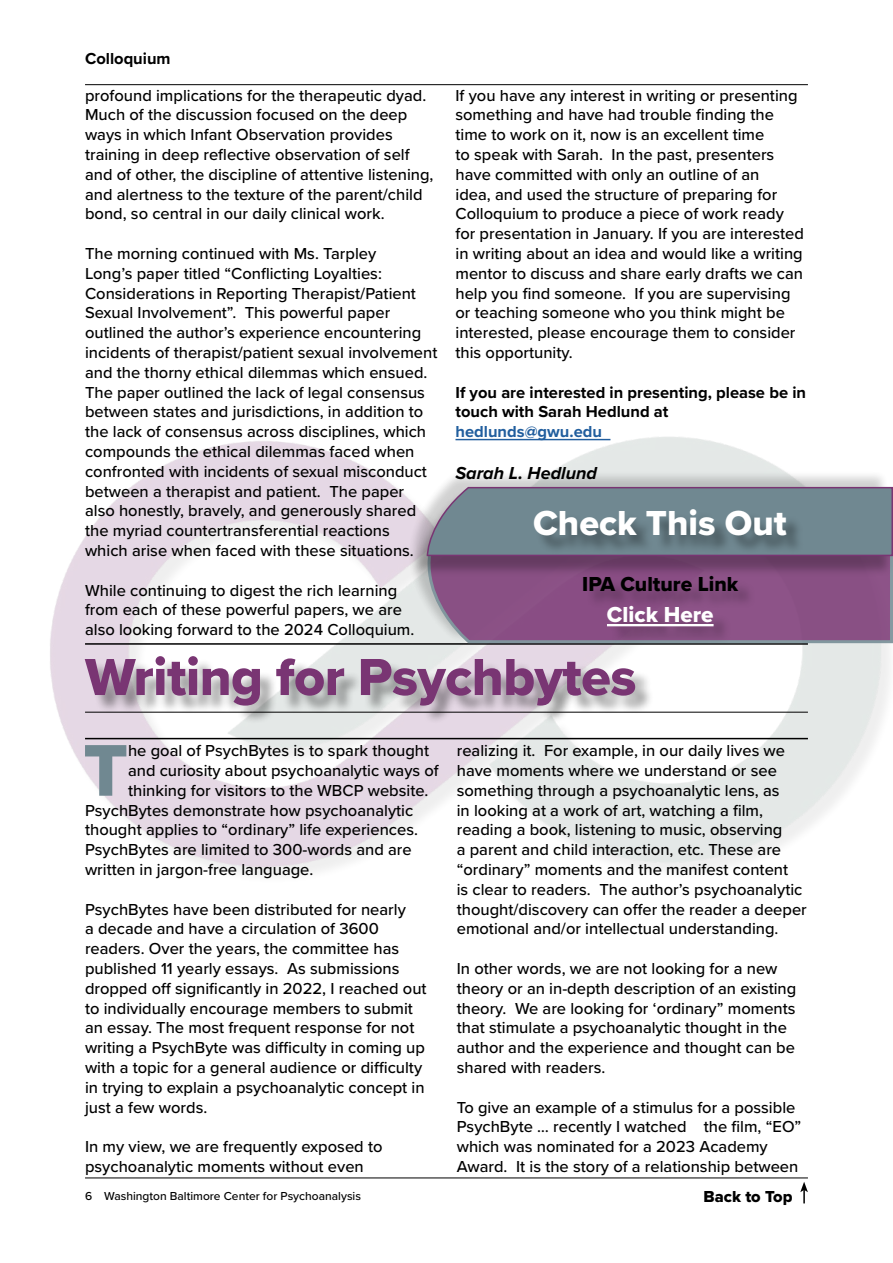
<style>
.page{position:relative;width:893px;height:1263px;background:#fff}
.page>*{position:absolute;margin:0;border:0;box-sizing:border-box;transform-origin:0 0}
.t1{font:75.9px "Proxima Nova Extrabld";color:#708891}
.t2{font:54px "Proxima Nova Extrabld";letter-spacing:-.01em;color:#793573}
.t3{font:36px "Proxima Nova Extrabld";color:#fff}
.t4{font:22.5px "Proxima Nova Extrabld";color:#fff}
.t5{font:21px "Proxima Nova Extrabld";color:#000}
.t6{font:italic 700 18px "Proxima Nova";color:#000}
.t7{font:500 16.5px/19.8px "Proxima Nova";color:#000}
.t8{font:700 16.5px/19.8px "Proxima Nova";color:#000}
.t9{font:700 16.5px "Proxima Nova";color:#215e9e}
.t10{font:16.5px "Proxima Nova Extrabld";color:#000}
.t11{font:500 12px "Proxima Nova";color:#000}
</style>
<div class="page">
<hr style="left:85px;top:1177px;width:723px;height:1px;background:#000">
<hr style="left:85px;top:84px;width:723px;height:1px;background:#000">
<img style="left:50px;top:437px;width:786px;height:439px">
<svg style="left:800px;top:1182px;width:8px;height:21px"></svg>
<hr style="left:455px;top:439px;width:155px;height:1px;background:#215e9e">
<div style="left:88px;top:658px;width:566px;height:66px;background:#000;opacity:.37"></div>
<hr style="left:85px;top:712px;width:723px;height:1px;background:#000">
<hr style="left:85px;top:643px;width:723px;height:2px;background:#000">
<hr style="left:85px;top:738px;width:723px;height:1px;background:#000">
<div style="left:407px;top:470px;width:482px;height:173px;background:#000;opacity:.22"></div>
<svg style="left:393px;top:486px;width:500px;height:159px"></svg>
<div style="left:412px;top:491px;width:481px;height:86px;background:#000;opacity:.26"></div>
<svg style="left:426px;top:485px;width:467px;height:72px"></svg>
<div style="left:536px;top:512px;width:268px;height:42px;background:#000;opacity:.37"></div>
<div style="left:586px;top:579px;width:170px;height:66px;background:#000;opacity:.26"></div>
<hr style="left:607px;top:624px;width:107px;height:2px;background:#fff">
<p class="t8" style="left:85px;top:49px;width:87px">Colloquium</p>
<p class="t7" style="left:85px;top:85px;width:350px">profound implications for the therapeutic dyad.<br>Much of the discussion focused on the deep ways in which Infant Observation provides training in deep reflective observation of self and of other, the discipline of attentive listening, and alertness to the texture of the parent/child bond, so central in our daily clinical work.</p>
<p class="t7" style="left:85px;top:243px;width:354px">The morning continued with Ms. Tarpley<br>Long’s paper titled “Conflicting Loyalties:<br>Considerations in Reporting Therapist/Patient Sexual Involvement”. This powerful paper outlined the author’s experience encountering incidents of therapist/patient sexual involvement and the thorny ethical dilemmas which ensued.<br>The paper outlined the lack of legal consensus between states and jurisdictions, in addition to the lack of consensus across disciplines, which compounds the ethical dilemmas faced when confronted with incidents of sexual misconduct between a therapist and patient. The paper also honestly, bravely, and generously shared the myriad countertransferential reactions<br>which arise when faced with these situations.</p>
<p class="t7" style="left:85px;top:580px;width:331px">While continuing to digest the rich learning from each of these powerful papers, we are also looking forward to the 2024 Colloquium.</p>
<p class="t7" style="left:455px;top:85px;width:350px">If you have any interest in writing or presenting something and have had trouble finding the time to work on it, now is an excellent time<br>to speak with Sarah. In the past, presenters have committed with only an outline of an<br>idea, and used the structure of preparing for Colloquium to produce a piece of work ready for presentation in January. If you are interested in writing about an idea and would like a writing mentor to discuss and share early drafts we can help you find someone. If you are supervising or teaching someone who you think might be interested, please encourage them to consider this opportunity.</p>
<p class="t8" style="left:455px;top:382px;width:352px">If you are interested in presenting, please be in touch with Sarah Hedlund at</p>
<p class="t9" style="left:455px;top:419px;width:148px">hedlunds@gwu.edu</p>
<p class="t6" style="left:455px;top:459px;width:143px">Sarah L. Hedlund</p>
<h3 class="t3" style="left:533px;top:496px;width:255px">Check This Out</h3>
<p class="t5" style="left:582px;top:568px;width:158px">IPA Culture Link</p>
<h3 class="t4" style="left:607px;top:598px;width:108px">Click Here</h3>
<h2 class="t2" style="left:85px;top:637px;width:553px">Writing for Psychbytes</h2>
<h1 class="t1" style="left:83px;top:714px;width:46px">T</h1>
<p class="t7" style="left:128px;top:740px;width:303px">he goal of PsychBytes is to spark thought</p>
<p class="t7" style="left:457px;top:740px;width:352px">realizing it. For example, in our daily lives we have moments where we understand or see something through a psychoanalytic lens, as<br>in looking at a work of art, watching a film, reading a book, listening to music, observing<br>a parent and child interaction, etc. These are “ordinary” moments and the manifest content<br>is clear to readers. The author’s psychoanalytic thought/discovery can offer the reader a deeper emotional and/or intellectual understanding.</p>
<p class="t7" style="left:457px;top:958px;width:341px">In other words, we are not looking for a new theory or an in-depth description of an existing theory. We are looking for ‘ordinary” moments that stimulate a psychoanalytic thought in the author and the experience and thought can be shared with readers.</p>
<p class="t7" style="left:457px;top:1096px;width:346px">To give an example of a stimulus for a possible PsychByte … recently I watched the film, “EO” which was nominated for a 2023 Academy Award. It is the story of a relationship between</p>
<p class="t7" style="left:128px;top:760px;width:312px">and curiosity about psychoanalytic ways of</p>
<p class="t7" style="left:128px;top:780px;width:302px">thinking for visitors to the WBCP website.</p>
<p class="t7" style="left:85px;top:799px;width:330px">PsychBytes demonstrate how psychoanalytic</p>
<p class="t7" style="left:85px;top:819px;width:334px">thought applies to “ordinary” life experiences.</p>
<p class="t7" style="left:85px;top:839px;width:328px">PsychBytes are limited to 300-words and are</p>
<p class="t7" style="left:85px;top:859px;width:230px">written in jargon-free language.</p>
<p class="t7" style="left:85px;top:898px;width:343px">PsychBytes have been distributed for nearly<br>a decade and have a circulation of 3600 readers. Over the years, the committee has published 11 yearly essays. As submissions dropped off significantly in 2022, I reached out to individually encourage members to submit an essay. The most frequent response for not writing a PsychByte was difficulty in coming up with a topic for a general audience or difficulty in trying to explain a psychoanalytic concept in just a few words.</p>
<p class="t7" style="left:85px;top:1136px;width:299px">In my view, we are frequently exposed to psychoanalytic moments without even</p>
<p class="t11" style="left:85px;top:1187px;width:277px">6 Washington Baltimore Center for Psychoanalysis</p>
<p class="t10" style="left:703px;top:1184px;width:90px">Back to Top</p>
</div>
